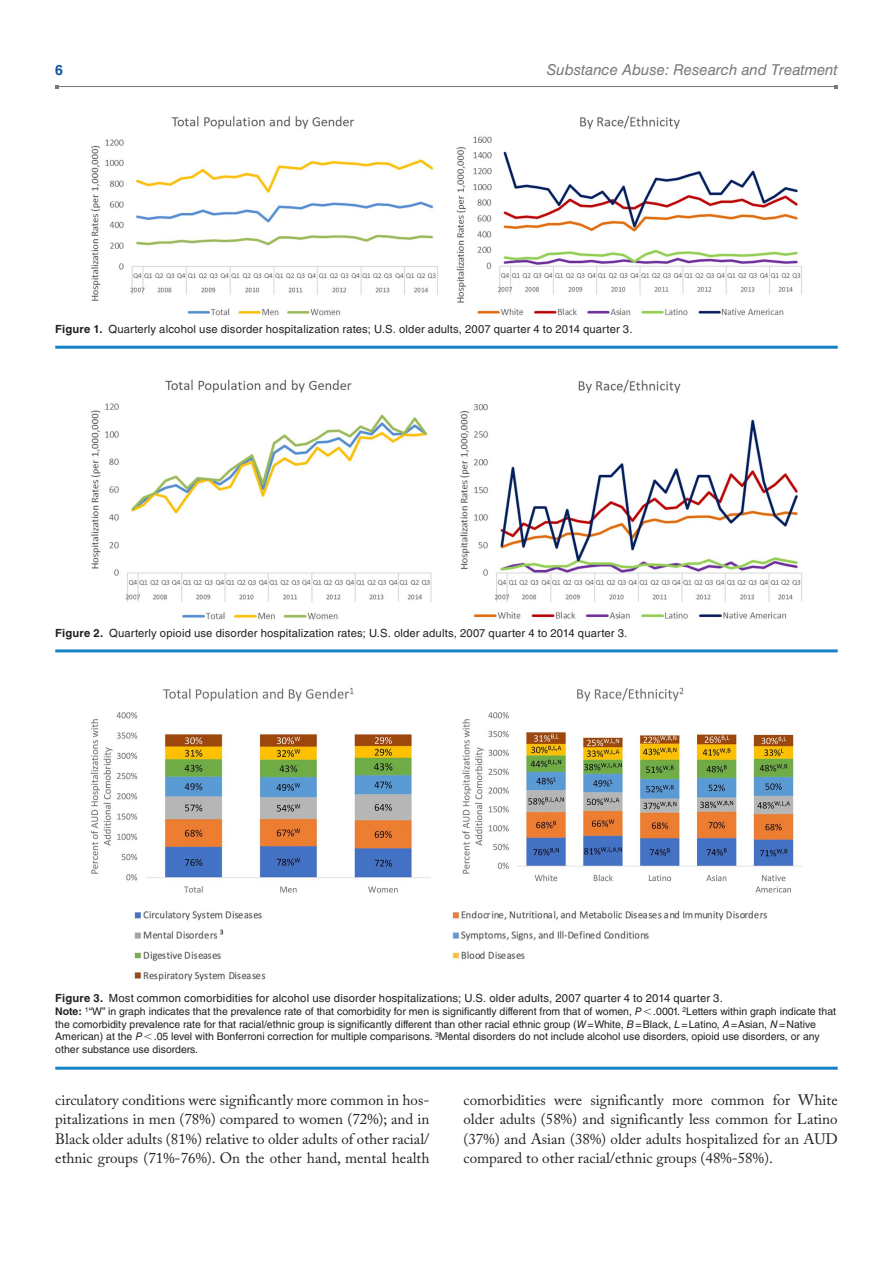
<style>
.page{position:relative;width:893px;height:1263px;background:#fff}
.page>*{position:absolute;margin:0;border:0;box-sizing:border-box;transform-origin:0 0}
.t1{font:15px/19.5px "Adobe Caslon Pro";color:#231f20;text-align:justify}
.t2{font:italic 15px "Helvetica LT Std";letter-spacing:-.005em;color:#76787b}
.t3{font:700 14.25px "Helvetica LT Std";color:#1055a4}
.t4{font:11.25px "Helvetica LT Std";letter-spacing:.015em;color:#231f20}
.t5{font:10.5px/12.8px "Helvetica LT Std";color:#231f20}
.s1{font-weight:700}
.s2{font-style:italic}
</style>
<div class="page">
<hr style="left:57px;top:86px;width:779px;height:1px;background:#76787b">
<hr style="left:55px;top:346px;width:783px;height:3px;background:#1582c5">
<img style="left:90px;top:115px;width:712px;height:201px">
<hr style="left:55px;top:649px;width:783px;height:3px;background:#1582c5">
<img style="left:90px;top:379px;width:712px;height:241px">
<hr style="left:55px;top:1067px;width:783px;height:3px;background:#1582c5">
<img style="left:90px;top:687px;width:712px;height:295px">
<h2 class="t3" style="left:55px;top:61px;width:9px">6</h2>
<h1 class="t2" style="left:546px;top:61px;width:293px">Substance Abuse: Research and Treatment</h1>
<p class="t4" style="left:55px;top:322px;width:579px"><span class="s1">Figure 1.</span> Quarterly alcohol use disorder hospitalization rates; U.S. older adults, 2007 quarter 4 to 2014 quarter 3.</p>
<p class="t4" style="left:55px;top:626px;width:574px"><span class="s1">Figure 2.</span> Quarterly opioid use disorder hospitalization rates; U.S. older adults, 2007 quarter 4 to 2014 quarter 3.</p>
<p class="t4" style="left:55px;top:992px;width:669px"><span class="s1">Figure 3.</span> Most common comorbidities for alcohol use disorder hospitalizations; U.S. older adults, 2007 quarter 4 to 2014 quarter 3.</p>
<p class="t5" style="left:55px;top:1005px;width:782px"><span class="s1">Note:</span> <sup>1</sup>“W” in graph indicates that the prevalence rate of that comorbidity for men is significantly different from that of women, <span class="s2">P</span> .0001. <sup>2</sup>Letters within graph indicate that the comorbidity prevalence rate for that racial/ethnic group is significantly different than other racial ethnic group (<span class="s2">W</span>=White, <span class="s2">B</span>=Black, <span class="s2">L</span>= Latino, <span class="s2">A</span>=Asian, <span class="s2">N</span>=Native American) at the <span class="s2">P</span> .05 level with Bonferroni correction for multiple comparisons. <sup>3</sup>Mental disorders do not include alcohol use disorders, opioid use disorders, or any other substance use disorders.</p>
<p class="t1" style="left:55px;top:1090px;width:376px">circulatory conditions were significantly more common in hos&shy;pitalizations in men (78%) compared to women (72%); and in Black older adults (81%) relative to older adults of other racial/ ethnic groups (71%-76%). On the other hand, mental health</p>
<h1 class="t1" style="left:463px;top:1090px;width:376px">comorbidities were significantly more common for White older adults (58%) and significantly less common for Latino (37%) and Asian (38%) older adults hospitalized for an AUD compared to other racial/ethnic groups (48%-58%).</h1>
</div>
